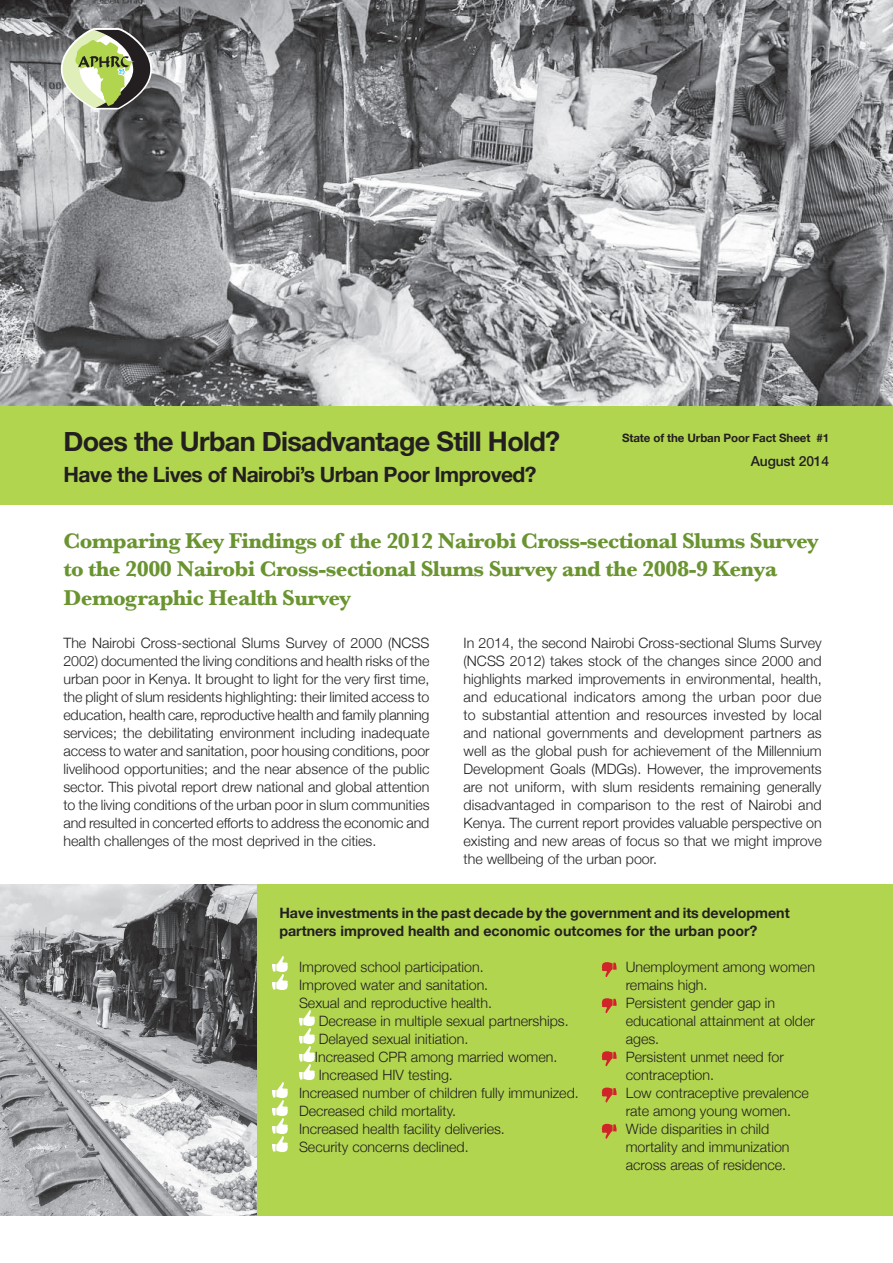
<style>
.page{position:relative;width:893px;height:1263px;background:#fff}
.page>*{position:absolute;margin:0;border:0;box-sizing:border-box;transform-origin:0 0}
.Headline{font:700 27px "Helvetica Neue";letter-spacing:-.025em;color:#231f20}
.Headline-2{font:700 22.5px/28.5px "Baskerville";letter-spacing:-.025em;color:#6a9430}
.Headline-3{font:700 21px "Helvetica Neue";letter-spacing:-.025em;color:#231f20}
.Body_text{font:300 14.25px/18px "Helvetica Neue";color:#231f20}
.Body_text-2{font:700 14.25px/18px "Helvetica Neue";color:#231f20}
.Headline-4{font:500 13.8px "Helvetica Neue";letter-spacing:-.01em;color:#231f20}
.Headline-5{font:700 11.55px "Helvetica Neue";letter-spacing:-.01em;color:#231f20}
</style>
<div class="page">
<img style="left:1px;top:0;width:892px;height:406px">
<div style="left:0;top:406px;width:893px;height:99px;background:#b1d54f"></div>
<svg style="left:23px;top:28px;width:167px;height:81px;background:#919683"></svg>
<div style="left:65px;top:885px;width:828px;height:331px;background:#b1d54f"></div>
<img style="left:0;top:885px;width:257px;height:330px">
<svg style="left:272px;top:956px;width:16px;height:34px"></svg>
<svg style="left:299px;top:1010px;width:16px;height:71px"></svg>
<svg style="left:272px;top:1082px;width:16px;height:71px"></svg>
<svg style="left:601px;top:962px;width:16px;height:15px"></svg>
<svg style="left:601px;top:998px;width:16px;height:15px"></svg>
<svg style="left:601px;top:1051px;width:16px;height:16px"></svg>
<svg style="left:601px;top:1087px;width:16px;height:16px"></svg>
<svg style="left:601px;top:1123px;width:16px;height:16px"></svg>
<p class="Headline" style="left:63px;top:424px;width:498px">Does the Urban Disadvantage Still Hold?</p>
<p class="Headline-3" style="left:63px;top:461px;width:475px">Have the Lives of Nairobi’s Urban Poor Improved?</p>
<p class="Headline-5" style="left:622px;top:431px;width:209px">State of the Urban Poor Fact Sheet #1</p>
<p class="Headline-4" style="left:751px;top:452px;width:80px">August 2014</p>
<p class="Headline-2" style="left:63px;top:526px;width:757px">Comparing Key Findings of the 2012 Nairobi Cross-sectional Slums Survey to the 2000 Nairobi Cross-sectional Slums Survey and the 2008-9 Kenya<br>Demographic Health Survey</p>
<p class="Body_text" style="left:63px;top:634px;width:368px;text-align:justify">The Nairobi Cross-sectional Slums Survey of 2000 (NCSS 2002) documented the living conditions and health risks of the urban poor in Kenya. It brought to light for the very first time, the plight of slum residents highlighting: their limited access to education, health care, reproductive health and family planning services; the debilitating environment including inadequate access to water and sanitation, poor housing conditions, poor livelihood opportunities; and the near absence of the public sector. This pivotal report drew national and global attention to the living conditions of the urban poor in slum communities and resulted in concerted efforts to address the economic and health challenges of the most deprived in the cities.</p>
<p class="Body_text" style="left:463px;top:634px;width:360px;text-align:justify">In 2014, the second Nairobi Cross-sectional Slums Survey (NCSS 2012) takes stock of the changes since 2000 and highlights marked improvements in environmental, health, and educational indicators among the urban poor due to substantial attention and resources invested by local and national governments and development partners as well as the global push for achievement of the Millennium Development Goals (MDGs). However, the improvements are not uniform, with slum residents remaining generally disadvantaged in comparison to the rest of Nairobi and Kenya. The current report provides valuable perspective on existing and new areas of focus so that we might improve the wellbeing of the urban poor.</p>
<p class="Body_text-2" style="left:279px;top:904px;width:512px">Have investments in the past decade by the government and its development partners improved health and economic outcomes for the urban poor?</p>
<p class="Body_text" style="left:626px;top:958px;width:191px">Unemployment among women remains high.</p>
<p class="Body_text" style="left:626px;top:994px;width:191px">Persistent gender gap in educational attainment at older ages.</p>
<p class="Body_text" style="left:626px;top:1048px;width:160px">Persistent unmet need for contraception.</p>
<p class="Body_text" style="left:626px;top:1084px;width:185px">Low contraceptive prevalence rate among young women.</p>
<p class="Body_text" style="left:626px;top:1120px;width:165px">Wide disparities in child mortality and immunization across areas of residence.</p>
<p class="Body_text" style="left:299px;top:958px;width:186px">Improved school participation.</p>
<p class="Body_text" style="left:299px;top:976px;width:191px">Improved water and sanitation.</p>
<p class="Body_text" style="left:299px;top:994px;width:194px">Sexual and reproductive health.</p>
<p class="Body_text" style="left:319px;top:1012px;width:251px">Decrease in multiple sexual partnerships.</p>
<p class="Body_text" style="left:319px;top:1030px;width:151px">Delayed sexual initiation.</p>
<p class="Body_text" style="left:315px;top:1048px;width:244px">Increased CPR among married women.</p>
<p class="Body_text" style="left:319px;top:1066px;width:136px">Increased HIV testing.</p>
<p class="Body_text" style="left:299px;top:1084px;width:281px">Increased number of children fully immunized.</p>
<p class="Body_text" style="left:299px;top:1102px;width:159px">Decreased child mortality.</p>
<p class="Body_text" style="left:299px;top:1120px;width:207px">Increased health facility deliveries.</p>
<p class="Body_text" style="left:299px;top:1138px;width:171px">Security concerns declined.</p>
</div>
